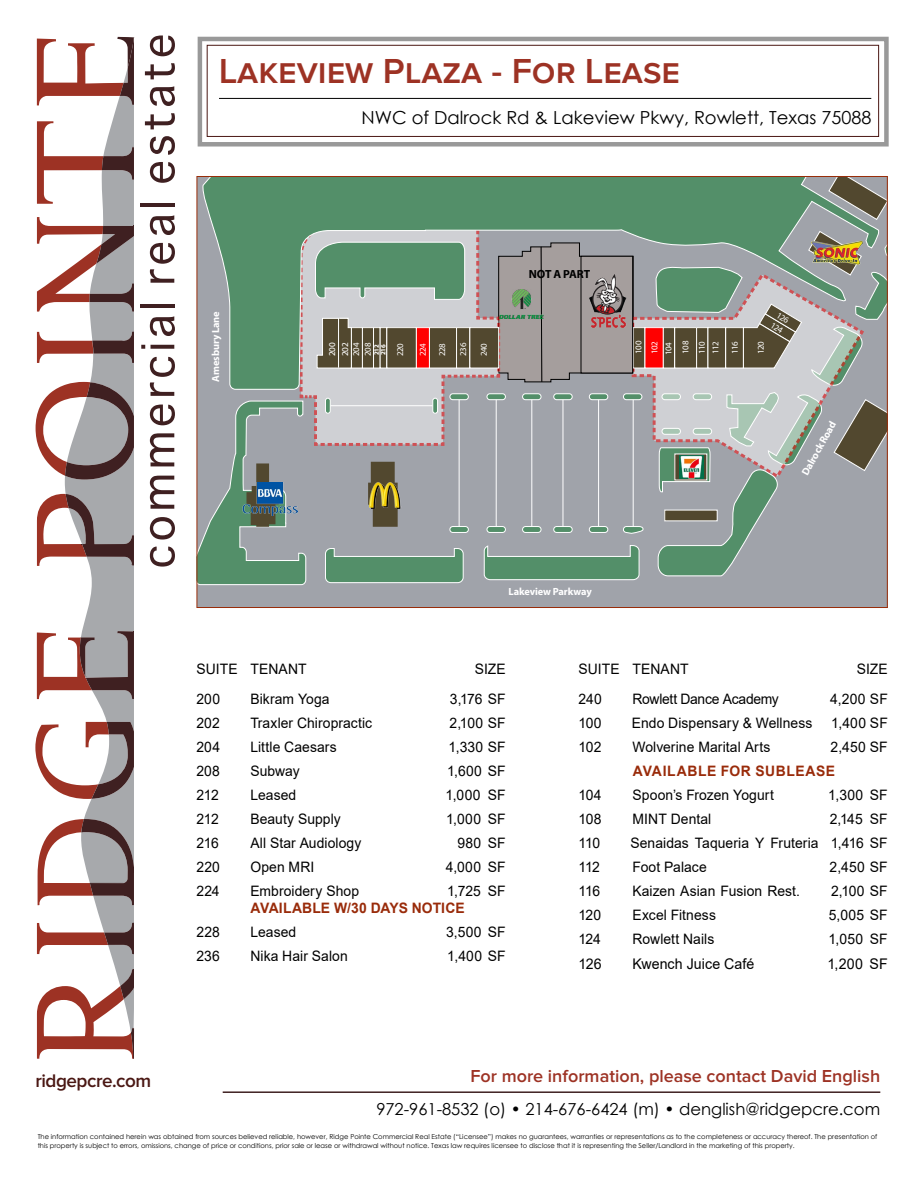
<style>
.page{position:relative;width:918px;height:1188px;background:#fff}
.page>*{position:absolute;margin:0;border:0;box-sizing:border-box;transform-origin:0 0}
.t1{font:600 36px "Proxima Nova";color:#9d3224}
.t2{font:600 18.9px "Proxima Nova";letter-spacing:-.025em;color:#4a1713}
.t3{font:18px "Century Gothic";color:#000}
.t4{font:600 18px "Proxima Nova";color:#9d3224}
.t5{font:16.5px "Century Gothic";color:#000}
.t6{font:14.7px "Arial";letter-spacing:.005em;color:#000}
.t7{font:14.4px "Arial";letter-spacing:.005em;color:#000}
.t8{font:700 14.4px "Arial";letter-spacing:.015em;color:#992b0a}
.t9{font:700 14.4px "Arial";letter-spacing:.04em;color:#992b0a}
.t10{font:14.4px "Arial";letter-spacing:-.02em;color:#000}
.t11{font:700 11.85px "Myriad Web Pro";letter-spacing:-.015em;color:#000;scale:.96 1}
.t12{font:700 10.35px "Myriad Pro";letter-spacing:-.01em;color:#fff}
.t13{font:8.85px/19.2px "Myriad Pro";letter-spacing:-.02em;color:#fff}
.t14{font:8.85px/16.6px "Myriad Pro";letter-spacing:-.05em;color:#fff}
.t15{font:8.85px/13.2px "Myriad Web Pro";letter-spacing:-.02em;color:#fff}
.t16{font:6.75px/9px "Century Gothic";color:#000}
.t17{font:700 6.6px/6.6px "Myriad Pro";letter-spacing:-.045em;color:#fff}
</style>
<div class="page">
<div style="left:197px;top:176px;width:690px;height:432px;background:#a0a3aa"></div>
<svg style="left:202px;top:178px;width:453px;height:212px;background:#5c8e6c"></svg>
<svg style="left:198px;top:223px;width:446px;height:362px"></svg>
<img style="left:499px;top:290px;width:45px;height:29px">
<div style="left:198px;top:37px;width:691px;height:110px;background:#fff;border:4px solid #999"></div>
<div style="left:207px;top:45px;width:672px;height:92px;background:#fff;border:1px solid #4a1713"></div>
<hr style="left:219px;top:98px;width:652px;height:1px;background:#000">
<svg style="left:35px;top:36px;width:100px;height:1023px"></svg>
<svg style="left:150px;top:547px;width:25px;height:20px"></svg>
<svg style="left:150px;top:517px;width:25px;height:23px"></svg>
<svg style="left:150px;top:476px;width:24px;height:33px"></svg>
<svg style="left:150px;top:433px;width:24px;height:33px"></svg>
<svg style="left:150px;top:405px;width:25px;height:20px"></svg>
<svg style="left:150px;top:357px;width:25px;height:39px"></svg>
<svg style="left:151px;top:345px;width:23px;height:4px"></svg>
<svg style="left:141px;top:345px;width:4px;height:4px"></svg>
<svg style="left:150px;top:316px;width:25px;height:20px"></svg>
<hr style="left:140px;top:304px;width:34px;height:4px;background:#3f2021">
<svg style="left:150px;top:243px;width:25px;height:40px"></svg>
<svg style="left:150px;top:215px;width:25px;height:20px"></svg>
<hr style="left:140px;top:203px;width:34px;height:4px;background:#3f2021">
<svg style="left:150px;top:162px;width:25px;height:21px"></svg>
<svg style="left:150px;top:136px;width:25px;height:19px"></svg>
<svg style="left:145px;top:113px;width:30px;height:16px"></svg>
<svg style="left:150px;top:86px;width:25px;height:20px"></svg>
<svg style="left:145px;top:63px;width:30px;height:16px"></svg>
<svg style="left:150px;top:35px;width:25px;height:21px"></svg>
<div style="left:128px;top:30px;width:10px;height:7px;background:#fff"></div>
<hr style="left:223px;top:1091px;width:657px;height:2px;background:#3f2021">
<svg style="left:655px;top:176px;width:232px;height:401px"></svg>
<h1 class="t1" style="left:219px;top:55px;width:462px">Lakeview Plaza - For Lease</h1>
<p class="t3" style="left:362px;top:105px;width:511px">NWC of Dalrock Rd &amp; Lakeview Pkwy, Rowlett, Texas 75088</p>
<p class="t12" style="left:209px;top:382px;width:72px;rotate:-90deg">Amesbury Lane</p>
<p class="t15" style="left:326px;top:356px;width:16px;rotate:-90deg">200<br>202</p>
<p class="t13" style="left:350px;top:356px;width:15px;line-height:11.4px;rotate:-90deg">204<br>208</p>
<p class="t17" style="left:373px;top:355px;width:12px;rotate:-90deg">212<br>216</p>
<p class="t13" style="left:390px;top:356px;width:15px;rotate:-90deg">220</p>
<p class="t13" style="left:413px;top:356px;width:15px;rotate:-90deg">224<br>228</p>
<p class="t13" style="left:453px;top:356px;width:15px;rotate:-90deg">236</p>
<p class="t13" style="left:474px;top:356px;width:15px;rotate:-90deg">240</p>
<p class="t11" style="left:529px;top:268px;width:65px">NOT A PART</p>
<p class="t13" style="left:631px;top:354px;width:15px;line-height:15.9px;rotate:-90deg">100<br>102</p>
<p class="t14" style="left:660px;top:355px;width:16px;rotate:-90deg">104<br>108<br>110</p>
<p class="t13" style="left:706px;top:354px;width:14px;rotate:-90deg">112<br>116</p>
<p class="t13" style="left:751px;top:354px;width:14px;rotate:-90deg">120</p>
<p class="t12" style="left:798px;top:471px;width:62px;rotate:-61deg">Dalrock Road</p>
<p class="t12" style="left:508px;top:585px;width:85px">Lakeview Parkway</p>
<p class="t7" style="left:196px;top:659px;width:112px">SUITE TENANT</p>
<p class="t7" style="left:475px;top:659px;width:33px">SIZE</p>
<p class="t7" style="left:579px;top:659px;width:112px">SUITE TENANT</p>
<p class="t7" style="left:857px;top:659px;width:33px">SIZE</p>
<h2 class="t2" style="left:35px;top:1072px;width:117px">ridgepcre.com</h2>
<p class="t7" style="left:196px;top:689px;width:25px">200</p>
<p class="t7" style="left:250px;top:689px;width:81px">Bikram Yoga</p>
<p class="t7" style="left:450px;top:689px;width:57px">3,176 SF</p>
<p class="t7" style="left:196px;top:713px;width:25px">202</p>
<p class="t7" style="left:250px;top:713px;width:123px">Traxler Chiropractic</p>
<p class="t7" style="left:450px;top:713px;width:58px">2,100 SF</p>
<p class="t7" style="left:196px;top:737px;width:25px">204</p>
<p class="t7" style="left:250px;top:737px;width:88px">Little Caesars</p>
<p class="t7" style="left:449px;top:737px;width:59px">1,330 SF</p>
<p class="t7" style="left:196px;top:761px;width:25px">208</p>
<p class="t7" style="left:250px;top:761px;width:51px">Subway</p>
<p class="t7" style="left:447px;top:761px;width:60px">1,600 SF</p>
<p class="t7" style="left:196px;top:785px;width:24px">212</p>
<p class="t7" style="left:250px;top:785px;width:47px">Leased</p>
<p class="t7" style="left:446px;top:785px;width:62px">1,000 SF</p>
<p class="t7" style="left:196px;top:809px;width:24px">212</p>
<p class="t7" style="left:250px;top:809px;width:92px">Beauty Supply</p>
<p class="t7" style="left:446px;top:809px;width:61px">1,000 SF</p>
<p class="t7" style="left:196px;top:833px;width:24px">216</p>
<p class="t7" style="left:250px;top:833px;width:112px">All Star Audiology</p>
<p class="t7" style="left:458px;top:833px;width:50px">980 SF</p>
<p class="t7" style="left:196px;top:857px;width:25px">220</p>
<p class="t7" style="left:250px;top:857px;width:66px">Open MRI</p>
<p class="t7" style="left:446px;top:857px;width:61px">4,000 SF</p>
<p class="t7" style="left:196px;top:881px;width:25px">224</p>
<p class="t7" style="left:250px;top:881px;width:110px">Embroidery Shop</p>
<p class="t7" style="left:447px;top:881px;width:60px">1,725 SF</p>
<p class="t8" style="left:251px;top:898px;width:216px">AVAILABLE W/30 DAYS NOTICE</p>
<p class="t7" style="left:196px;top:922px;width:25px">228</p>
<p class="t7" style="left:250px;top:922px;width:47px">Leased</p>
<p class="t7" style="left:446px;top:922px;width:61px">3,500 SF</p>
<p class="t7" style="left:196px;top:946px;width:25px">236</p>
<p class="t7" style="left:250px;top:946px;width:99px">Nika Hair Salon</p>
<p class="t7" style="left:447px;top:946px;width:60px">1,400 SF</p>
<p class="t7" style="left:579px;top:689px;width:25px">240</p>
<p class="t10" style="left:633px;top:689px;width:148px">Rowlett Dance Academy</p>
<p class="t7" style="left:830px;top:689px;width:59px">4,200 SF</p>
<p class="t7" style="left:579px;top:713px;width:25px">100</p>
<p class="t7" style="left:632px;top:713px;width:182px">Endo Dispensary &amp; Wellness</p>
<p class="t7" style="left:831px;top:713px;width:58px">1,400 SF</p>
<p class="t7" style="left:579px;top:737px;width:24px">102</p>
<p class="t7" style="left:633px;top:737px;width:139px">Wolverine Marital Arts</p>
<p class="t7" style="left:831px;top:737px;width:59px">2,450 SF</p>
<p class="t9" style="left:633px;top:761px;width:204px">AVAILABLE FOR SUBLEASE</p>
<p class="t7" style="left:579px;top:785px;width:25px">104</p>
<p class="t7" style="left:633px;top:785px;width:143px">Spoon’s Frozen Yogurt</p>
<p class="t7" style="left:828px;top:785px;width:61px">1,300 SF</p>
<p class="t7" style="left:579px;top:809px;width:25px">108</p>
<p class="t7" style="left:633px;top:809px;width:80px">MINT Dental</p>
<p class="t7" style="left:830px;top:809px;width:60px">2,145 SF</p>
<p class="t7" style="left:579px;top:833px;width:23px">110</p>
<p class="t7" style="left:630px;top:833px;width:259px">Senaidas Taqueria Y Fruteria 1,416 SF</p>
<p class="t7" style="left:579px;top:857px;width:23px">112</p>
<p class="t7" style="left:633px;top:857px;width:76px">Foot Palace</p>
<p class="t7" style="left:830px;top:857px;width:60px">2,450 SF</p>
<p class="t7" style="left:578px;top:881px;width:23px">116</p>
<p class="t7" style="left:632px;top:881px;width:169px">Kaizen Asian Fusion Rest.</p>
<p class="t7" style="left:831px;top:881px;width:58px">2,100 SF</p>
<p class="t7" style="left:578px;top:905px;width:24px">120</p>
<p class="t7" style="left:632px;top:905px;width:85px">Excel Fitness</p>
<p class="t7" style="left:829px;top:905px;width:60px">5,005 SF</p>
<p class="t7" style="left:578px;top:929px;width:24px">124</p>
<p class="t7" style="left:632px;top:929px;width:83px">Rowlett Nails</p>
<p class="t7" style="left:828px;top:929px;width:61px">1,050 SF</p>
<p class="t6" style="left:579px;top:953px;width:25px">126</p>
<p class="t6" style="left:633px;top:953px;width:123px">Kwench Juice Café</p>
<p class="t6" style="left:827px;top:953px;width:62px">1,200 SF</p>
<p class="t4" style="left:470px;top:1068px;width:411px">For more information, please contact David English</p>
<p class="t5" style="left:376px;top:1098px;width:505px">972-961-8532 (o) • 214-676-6424 (m) • denglish@ridgepcre.com</p>
<p class="t16" style="left:38px;top:1132px;width:841px">The information contained herein was obtained from sources believed reliable, however, Ridge Pointe Commercial Real Estate (“Licensee”) makes no guarantees, warranties or representations as to the completeness or accuracy thereof. The presentation of this property is subject to errors, omissions, change of price or conditions, prior sale or lease or withdrawal without notice. Texas law requires licensee to disclose that it is representing the Seller/Landlord in the marketing of this property.</p>
</div>
